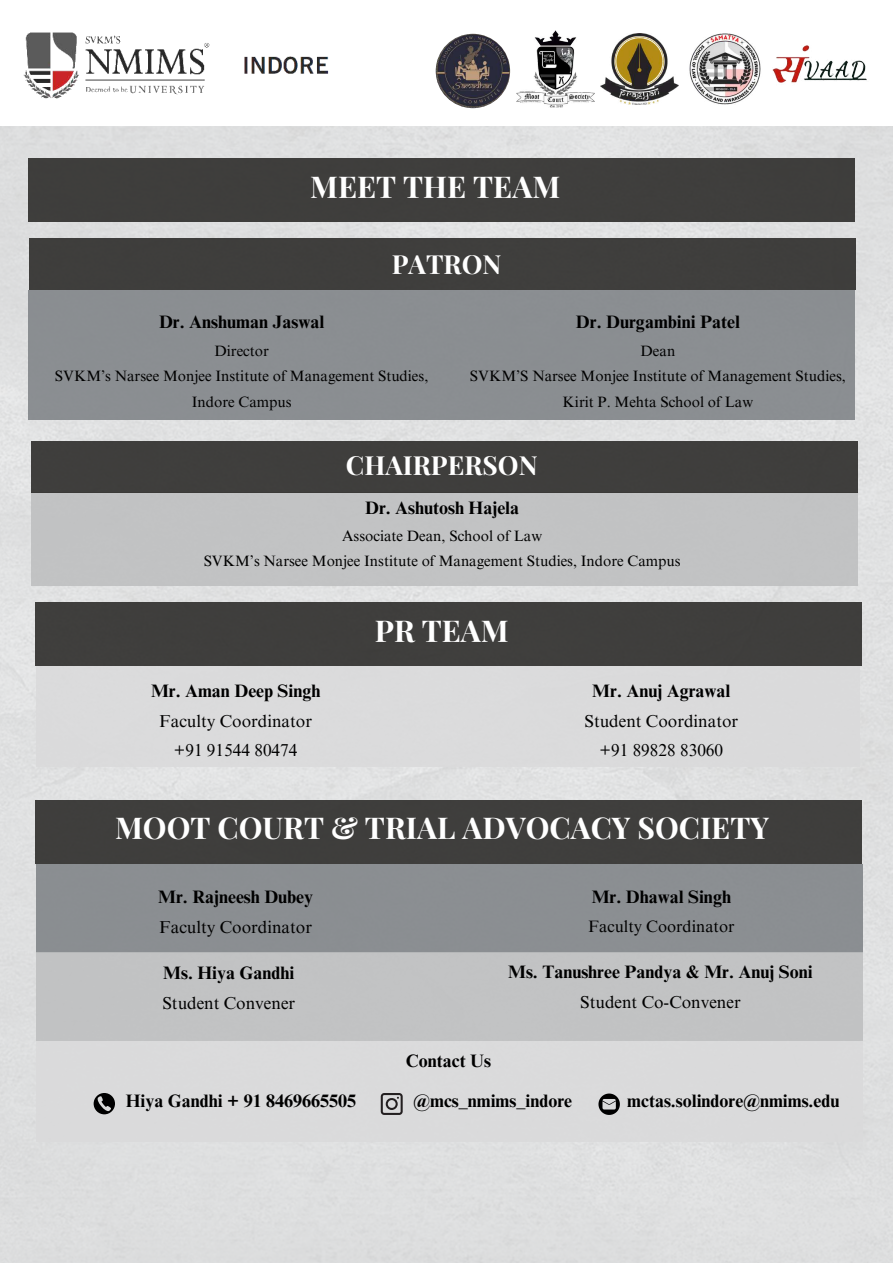
<style>
.page{position:relative;width:893px;height:1263px;background:#fff}
.page>*{position:absolute;margin:0;border:0;box-sizing:border-box;transform-origin:0 0}
.t1{font:700 30px "Playfair Display";color:#fff}
.t2{font:700 26.25px "Playfair Display";color:#fff}
.t3{font:700 18px "Times NRMT Pro";color:#000}
.t4{font:17.25px/29.2px "Times NRMT Pro";color:#000;text-align:center}
.t5{font:16.5px "Times NRMT Pro";color:#000}
.t6{font:15px/25.3px "Times NRMT Pro";color:#000;text-align:center}
</style>
<div class="page">
<div style="left:0;top:126px;width:893px;height:1137px;background:#dedfe0"></div>
<div style="left:29px;top:158px;width:826px;height:64px;background:#3f3e3c"></div>
<img style="left:23px;top:32px;width:306px;height:67px">
<div style="left:36px;top:864px;width:826px;height:88px;background:#8b8e92"></div>
<div style="left:36px;top:800px;width:825px;height:64px;background:#3f3e3d"></div>
<div style="left:36px;top:952px;width:826px;height:89px;background:#bdbebf"></div>
<div style="left:36px;top:666px;width:824px;height:101px;background:#dadadb"></div>
<div style="left:35px;top:602px;width:826px;height:64px;background:#3f3e3d"></div>
<img style="left:689px;top:33px;width:72px;height:72px">
<img style="left:601px;top:34px;width:77px;height:70px">
<img style="left:772px;top:45px;width:95px;height:38px">
<img style="left:516px;top:31px;width:79px;height:76px">
<img style="left:436px;top:34px;width:74px;height:74px;border-radius:50%">
<div style="left:36px;top:1041px;width:826px;height:101px;background:#dadadb"></div>
<svg style="left:94px;top:1093px;width:21px;height:21px"></svg>
<svg style="left:598px;top:1093px;width:22px;height:22px"></svg>
<svg style="left:381px;top:1093px;width:22px;height:22px"></svg>
<div style="left:31px;top:492px;width:826px;height:94px;background:#bdbebf"></div>
<div style="left:31px;top:441px;width:826px;height:51px;background:#3f3e3d"></div>
<div style="left:29px;top:290px;width:826px;height:130px;background:#8a8e91"></div>
<div style="left:29px;top:239px;width:826px;height:51px;background:#3f3e3c"></div>
<h1 class="t1" style="left:310px;top:165px;width:251px">MEET THE TEAM</h1>
<h2 class="t2" style="left:392px;top:246px;width:111px">PATRON</h2>
<p class="t3" style="left:159px;top:315px;width:167px">Dr. Anshuman Jaswal</p>
<p class="t6" style="left:55px;top:340px;width:375px">Director<br>SVKM’s Narsee Monjee Institute of Management Studies,<br>Indore Campus</p>
<p class="t3" style="left:576px;top:315px;width:165px">Dr. Durgambini Patel</p>
<p class="t6" style="left:470px;top:340px;width:377px">Dean<br>SVKM’S Narsee Monjee Institute of Management Studies,<br>Kirit P. Mehta School of Law</p>
<h2 class="t2" style="left:346px;top:447px;width:193px">CHAIRPERSON</h2>
<p class="t3" style="left:365px;top:501px;width:155px">Dr. Ashutosh Hajela</p>
<p class="t6" style="left:204px;top:525px;width:478px">Associate Dean, School of Law<br>SVKM’s Narsee Monjee Institute of Management Studies, Indore Campus</p>
<p class="t3" style="left:151px;top:684px;width:171px">Mr. Aman Deep Singh</p>
<p class="t4" style="left:159px;top:709px;width:154px">Faculty Coordinator +91 91544 80474</p>
<h1 class="t1" style="left:375px;top:609px;width:135px">PR TEAM</h1>
<p class="t3" style="left:592px;top:684px;width:140px">Mr. Anuj Agrawal</p>
<p class="t4" style="left:584px;top:709px;width:155px">Student Coordinator +91 89828 83060</p>
<h1 class="t1" style="left:115px;top:807px;width:655px">MOOT COURT &amp; TRIAL ADVOCACY SOCIETY</h1>
<p class="t3" style="left:158px;top:890px;width:156px">Mr. Rajneesh Dubey</p>
<p class="t4" style="left:159px;top:915px;width:154px">Faculty Coordinator</p>
<p class="t3" style="left:163px;top:966px;width:133px">Ms. Hiya Gandhi</p>
<p class="t4" style="left:162px;top:991px;width:134px">Student Convener</p>
<p class="t3" style="left:592px;top:890px;width:141px">Mr. Dhawal Singh</p>
<p class="t5" style="left:588px;top:920px;width:148px">Faculty Coordinator</p>
<p class="t3" style="left:508px;top:965px;width:306px">Ms. Tanushree Pandya &amp; Mr. Anuj Soni</p>
<p class="t4" style="left:580px;top:990px;width:162px">Student Co-Convener</p>
<p class="t3" style="left:406px;top:1054px;width:87px">Contact Us</p>
<p class="t3" style="left:126px;top:1094px;width:232px">Hiya Gandhi + 91 8469665505</p>
<p class="t3" style="left:413px;top:1094px;width:160px">@mcs_nmims_indore</p>
<p class="t3" style="left:627px;top:1094px;width:214px">mctas.solindore@nmims.edu</p>
</div>
